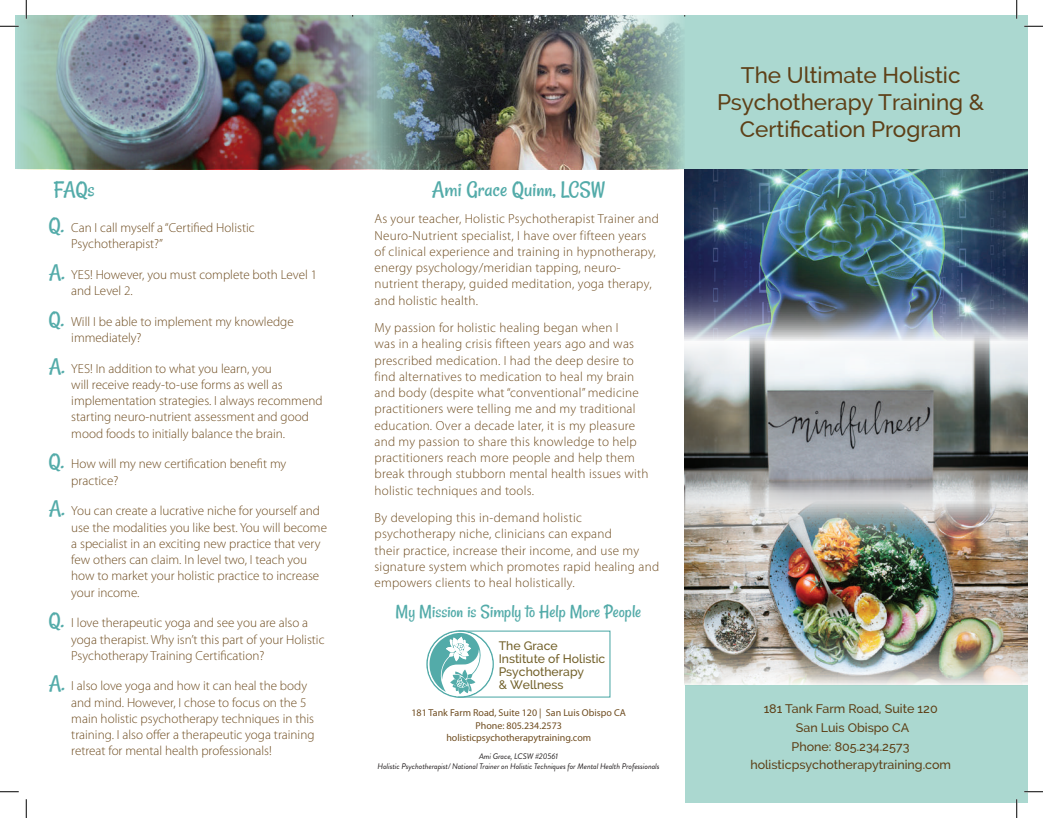
<style>
.page{position:relative;width:1043px;height:818px;background:#fff}
.page>*{position:absolute;margin:0;border:0;box-sizing:border-box;transform-origin:0 0}
.t1{font:500 22.5px/27px "Raleway";color:#5e4017;text-align:center}
.t2{font:22.5px "Rancho";color:#53aba9}
.t3{font:18.75px "Rancho";color:#53aba9}
.t4{font:300 13.12px/16.2px "Myriad Pro";letter-spacing:.01em;color:#6f4d21}
.t5{font:500 12.5px/18.8px "Raleway";color:#5e4017;text-align:center}
.t6{font:500 12.25px/12.9px "Raleway";color:#715f28}
.t7{font:10px/12.5px "Myriad Pro";color:#6f4d21;text-align:center}
.t8{font:italic 8.12px/9.8px "Brandon Grotesque";letter-spacing:-.01em;color:#231f20;text-align:center}
.s1{font-family:"Rancho";font-weight:400;font-size:22.5px;color:#53aba9}
</style>
<div class="page">
<img style="left:684px;top:341px;width:343px;height:160px">
<img style="left:684px;top:169px;width:343px;height:172px">
<img style="left:684px;top:501px;width:343px;height:184px">
<div style="left:15px;top:15px;width:1013px;height:154px;background:#abd8d0"></div>
<div style="left:684px;top:685px;width:343px;height:117px;background:#abd8d0"></div>
<img style="left:381px;top:15px;width:303px;height:154px">
<svg style="left:426px;top:630px;width:184px;height:67px"></svg>
<img style="left:20px;top:15px;width:361px;height:154px">
<svg style="left:0;top:25px;width:19px;height:2px"></svg>
<svg style="left:1024px;top:25px;width:18px;height:2px"></svg>
<svg style="left:0;top:791px;width:19px;height:1px"></svg>
<svg style="left:1024px;top:790px;width:18px;height:2px"></svg>
<svg style="left:25px;top:0;width:2px;height:19px"></svg>
<svg style="left:25px;top:799px;width:2px;height:19px"></svg>
<svg style="left:1016px;top:0;width:1px;height:19px"></svg>
<svg style="left:1015px;top:799px;width:2px;height:19px"></svg>
<h1 class="t2" style="left:53px;top:175px;width:43px">FAQs</h1>
<p class="t4" style="left:71px;top:220px;width:185px;text-indent:-22px"><span class="s1">Q.</span> Can I call myself a “Certified Holistic<br>Psychotherapist?”</p>
<p class="t4" style="left:71px;top:266px;width:247px;text-indent:-22px"><span class="s1">A.</span> YES! However, you must complete both Level 1 and Level 2.</p>
<p class="t4" style="left:71px;top:313px;width:224px;text-indent:-22px"><span class="s1">Q.</span> Will I be able to implement my knowledge immediately?</p>
<p class="t4" style="left:71px;top:360px;width:253px;text-indent:-22px"><span class="s1">A.</span> YES! In addition to what you learn, you<br>will receive ready-to-use forms as well as implementation strategies. I always recommend starting neuro-nutrient assessment and good mood foods to initially balance the brain.</p>
<p class="t4" style="left:71px;top:456px;width:217px;text-indent:-22px"><span class="s1">Q.</span> How will my new certification benefit my practice?</p>
<p class="t4" style="left:71px;top:503px;width:257px;text-indent:-22px"><span class="s1">A.</span> You can create a lucrative niche for yourself and use the modalities you like best. You will become a specialist in an exciting new practice that very few others can claim. In level two, I teach you how to market your holistic practice to increase your income.</p>
<p class="t4" style="left:71px;top:615px;width:255px;text-indent:-22px"><span class="s1">Q.</span> I love therapeutic yoga and see you are also a yoga therapist. Why isn’t this part of your Holistic<br>Psychotherapy Training Certification?</p>
<p class="t4" style="left:71px;top:678px;width:245px;text-indent:-22px"><span class="s1">A.</span> I also love yoga and how it can heal the body and mind. However, I chose to focus on the 5 main holistic psychotherapy techniques in this training. I also offer a therapeutic yoga training retreat for mental health professionals!</p>
<h1 class="t2" style="left:432px;top:175px;width:174px">Ami Grace Quinn, LCSW</h1>
<p class="t4" style="left:374px;top:211px;width:286px">As your teacher, Holistic Psychotherapist Trainer and Neuro-Nutrient specialist, I have over fifteen years of clinical experience and training in hypnotherapy, energy psychology/meridian tapping, neuro&shy;nutrient therapy, guided meditation, yoga therapy, and holistic health.</p>
<p class="t4" style="left:374px;top:320px;width:276px">My passion for holistic healing began when I<br>was in a healing crisis fifteen years ago and was prescribed medication. I had the deep desire to find alternatives to medication to heal my brain and body (despite what “conventional” medicine practitioners were telling me and my traditional education. Over a decade later, it is my pleasure and my passion to share this knowledge to help practitioners reach more people and help them break through stubborn mental health issues with holistic techniques and tools.</p>
<p class="t4" style="left:374px;top:510px;width:286px">By developing this in-demand holistic psychotherapy niche, clinicians can expand<br>their practice, increase their income, and use my signature system which promotes rapid healing and empowers clients to heal holistically.</p>
<h2 class="t3" style="left:395px;top:600px;width:247px">My Mission is Simply to Help More People</h2>
<p class="t6" style="left:498px;top:639px;width:108px">The Grace<br>Institute of Holistic<br>Psychotherapy<br>&amp; Wellness</p>
<p class="t7" style="left:411px;top:707px;width:216px">181 Tank Farm Road, Suite 120 | San Luis Obispo CA<br>Phone: 805.234.2573 holisticpsychotherapytraining.com</p>
<p class="t8" style="left:377px;top:751px;width:284px">Ami Grace, LCSW #20561<br>Holistic Psychotherapist/ National Trainer on Holistic Techniques for Mental Health Professionals</p>
<h1 class="t1" style="left:717px;top:62px;width:269px">The Ultimate Holistic<br>Psychotherapy Training &amp;<br>Certification Program</h1>
<p class="t5" style="left:750px;top:699px;width:202px">181 Tank Farm Road, Suite 120<br>San Luis Obispo CA<br>Phone: 805.234.2573 holisticpsychotherapytraining.com</p>
</div>
